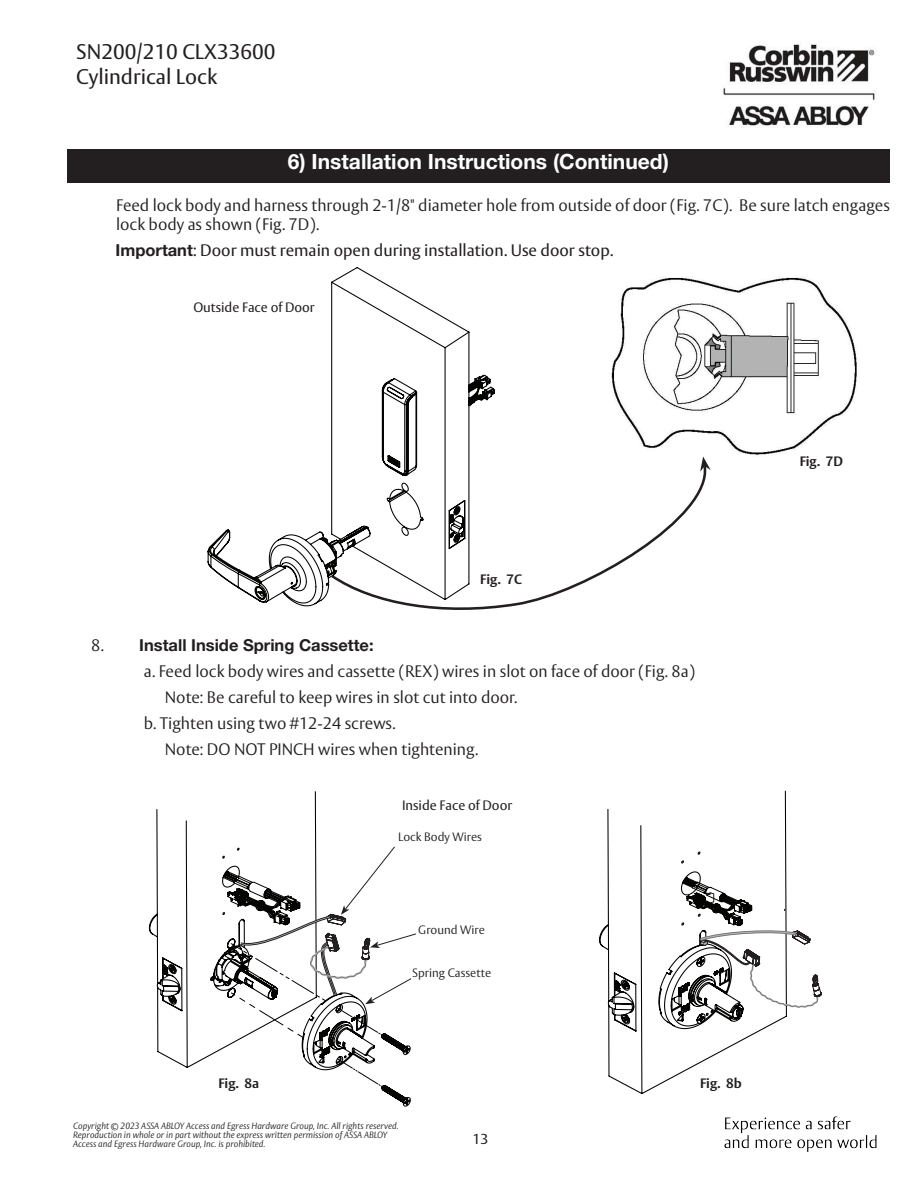
<style>
.page{position:relative;width:918px;height:1188px;background:#fff}
.page>*{position:absolute;margin:0;border:0;box-sizing:border-box;transform-origin:0 0}
.t1{font:700 21px "Helvetica Neue LT Std";color:#fff}
.t2{font:21px/25.2px "ASSA Vesta";color:#231f20}
.t3{font:300 16.5px/19.5px "ASSA Vesta";color:#231f20}
.t4{font:16.5px "ASSA Vesta";color:#231f20}
.t5{font:700 16.5px "Helvetica Neue LT Std";color:#231f20}
.t6{font:14.25px "ASSA Vesta";color:#231f20}
.t7{font:13.5px "ASSA Vesta";color:#231f20}
.t8{font:700 13.5px "ASSA Vesta";color:#231f20}
.t9{font:300 12px "ASSA Vesta";color:#231f20}
.t10{font:italic 300 9px/9px "ASSA Vesta";color:#231f20}
.s1{font-family:"Helvetica Neue LT Std";font-weight:700}
.s2{font-family:"ASSA Vesta";font-weight:300}
</style>
<div class="page">
<img style="left:723px;top:44px;width:154px;height:83px">
<img style="left:725px;top:1116px;width:152px;height:35px">
<div style="left:67px;top:149px;width:823px;height:33px;background:#231f20"></div>
<img style="left:611px;top:276px;width:246px;height:180px">
<svg style="left:417px;top:472px;width:290px;height:138px"></svg>
<svg style="left:700px;top:456px;width:11px;height:16px"></svg>
<svg style="left:207px;top:267px;width:289px;height:340px"></svg>
<svg style="left:148px;top:791px;width:263px;height:316px"></svg>
<svg style="left:336px;top:1058px;width:47px;height:32px"></svg>
<svg style="left:599px;top:790px;width:188px;height:304px"></svg>
<svg style="left:222px;top:846px;width:194px;height:192px"></svg>
<svg style="left:682px;top:876px;width:140px;height:143px"></svg>
<p class="t2" style="left:76px;top:40px;width:201px">SN200/210 CLX33600<br>Cylindrical Lock</p>
<p class="t1" style="left:288px;top:148px;width:383px">6) Installation Instructions (Continued)</p>
<p class="t3" style="left:116px;top:196px;width:775px">Feed lock body and harness through 2-1/8" diameter hole from outside of door (Fig. 7C). Be sure latch engages lock body as shown (Fig. 7D).</p>
<p class="t4" style="left:116px;top:241px;width:499px"><span class="s1">Important</span>: Door must remain open during installation. Use door stop.</p>
<p class="t7" style="left:193px;top:299px;width:123px">Outside Face of Door</p>
<p class="t8" style="left:480px;top:571px;width:43px">Fig. 7C</p>
<p class="t5" style="left:91px;top:635px;width:284px"><span class="s2">8.</span> Install Inside Spring Cassette:</p>
<p class="t3" style="left:144px;top:662px;width:553px">a. Feed lock body wires and cassette (REX) wires in slot on face of door (Fig. 8a)</p>
<p class="t3" style="left:165px;top:688px;width:354px">Note: Be careful to keep wires in slot cut into door.</p>
<p class="t3" style="left:144px;top:714px;width:253px">b. Tighten using two #12-24 screws.</p>
<p class="t3" style="left:165px;top:740px;width:315px">Note: DO NOT PINCH wires when tightening.</p>
<p class="t7" style="left:402px;top:797px;width:112px">Inside Face of Door</p>
<p class="t9" style="left:398px;top:829px;width:85px">Lock Body Wires</p>
<p class="t9" style="left:418px;top:923px;width:68px">Ground Wire</p>
<p class="t9" style="left:412px;top:966px;width:81px">Spring Cassette</p>
<p class="t8" style="left:218px;top:1075px;width:42px">Fig. 8a</p>
<p class="t8" style="left:700px;top:1075px;width:43px">Fig. 8b</p>
<p class="t10" style="left:73px;top:1122px;width:327px">Copyright © 2023 ASSA ABLOY Access and Egress Hardware Group, Inc. All rights reserved.<br>Reproduction in whole or in part without the express written permission of ASSA ABLOY<br>Access and Egress Hardware Group, Inc. is prohibited.</p>
<p class="t6" style="left:473px;top:1130px;width:17px">13</p>
<p class="t8" style="left:800px;top:453px;width:45px">Fig. 7D</p>
</div>
